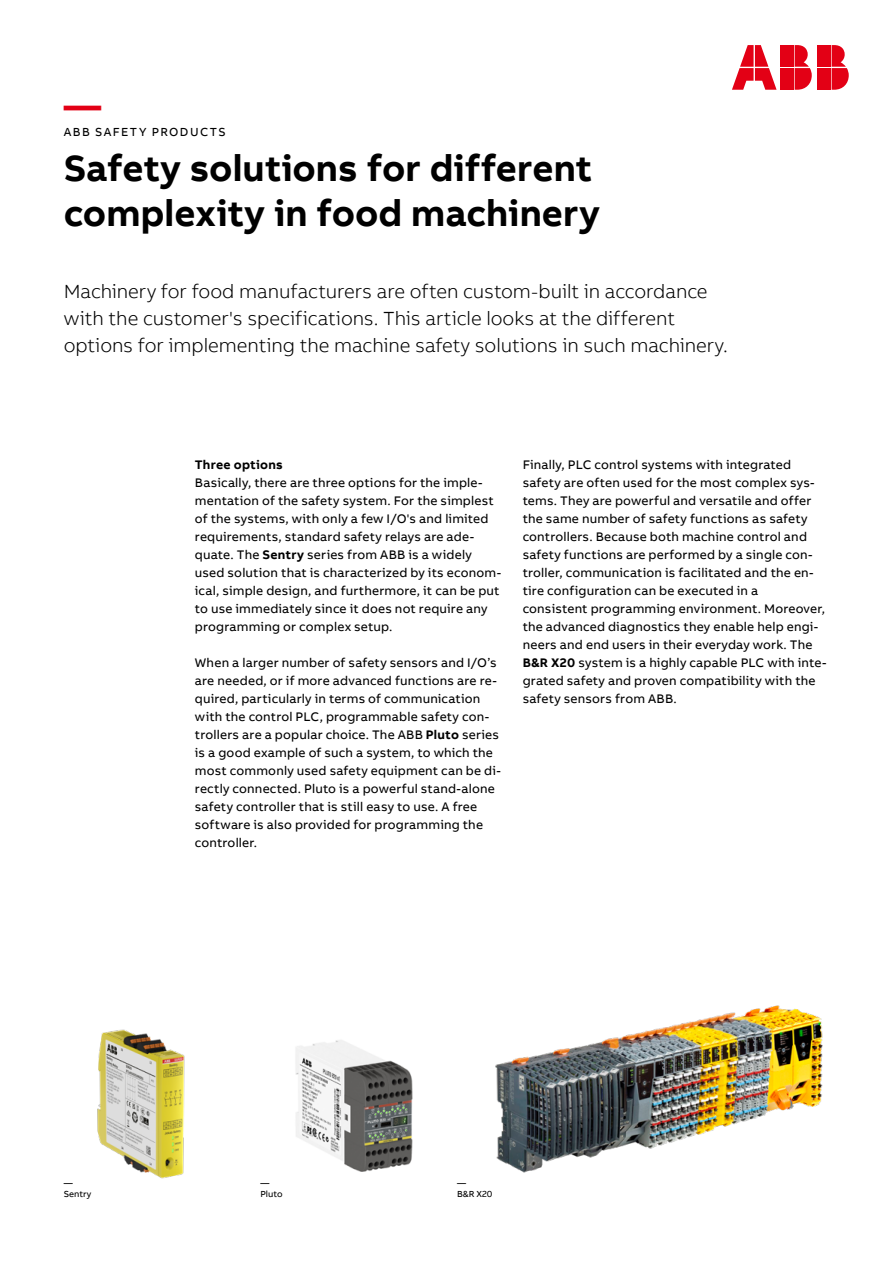
<style>
.page{position:relative;width:893px;height:1263px;background:#fff}
.page>*{position:absolute;margin:0;border:0;box-sizing:border-box;transform-origin:0 0}
.t1{font:700 37.5px/45px "AB Bvoice";color:#000}
.t2{font:700 37.5px "AB Bvoice";color:#e30015}
.t3{font:300 19.5px/27px "AB Bvoice";letter-spacing:-.005em;color:#000}
.t4{font:12.75px/18px "AB Bvoice";letter-spacing:.015em;color:#000}
.t5{font:700 12.75px "AB Bvoice";letter-spacing:.02em;color:#000}
.t6{font:12px "AB Bvoice";letter-spacing:.12em;color:#000}
.t7{font:9px/10.8px "AB Bvoice";color:#000}
.s1{font-weight:700}
</style>
<div class="page">
<img style="left:97px;top:1029px;width:88px;height:150px">
<img style="left:296px;top:1040px;width:117px;height:132px">
<img style="left:495px;top:1005px;width:328px;height:168px">
<div style="left:817px;top:45px;width:13px;height:22px;background:#e30015"></div>
<div style="left:817px;top:68px;width:13px;height:22px;background:#e30015"></div>
<svg style="left:832px;top:45px;width:17px;height:45px"></svg>
<svg style="left:732px;top:45px;width:45px;height:45px"></svg>
<div style="left:780px;top:45px;width:13px;height:22px;background:#e30015"></div>
<div style="left:780px;top:68px;width:13px;height:22px;background:#e30015"></div>
<svg style="left:795px;top:45px;width:17px;height:45px"></svg>
<h1 class="t2" style="left:64px;top:81px;width:39px">—</h1>
<p class="t6" style="left:64px;top:124px;width:163px">ABB SAFETY PRODUCTS</p>
<h1 class="t1" style="left:64px;top:146px;width:538px">Safety solutions for different complexity in food machinery</h1>
<h2 class="t3" style="left:64px;top:278px;width:666px">Machinery for food manufacturers are often custom-built in accordance with the customer's specifications. This article looks at the different options for implementing the machine safety solutions in such machinery.</h2>
<p class="t5" style="left:195px;top:456px;width:89px">Three options</p>
<p class="t4" style="left:195px;top:474px;width:308px">Basically, there are three options for the imple&shy;mentation of the safety system. For the simplest of the systems, with only a few I/O's and limited requirements, standard safety relays are ade&shy;quate. The <span class="s1">Sentry</span> series from ABB is a widely used solution that is characterized by its econom&shy;ical, simple design, and furthermore, it can be put to use immediately since it does not require any programming or complex setup.</p>
<p class="t4" style="left:195px;top:654px;width:307px">When a larger number of safety sensors and I/O’s are needed, or if more advanced functions are re&shy;quired, particularly in terms of communication with the control PLC, programmable safety con&shy;trollers are a popular choice. The ABB <span class="s1">Pluto</span> series is a good example of such a system, to which the most commonly used safety equipment can be di&shy;rectly connected. Pluto is a powerful stand-alone safety controller that is still easy to use. A free software is also provided for programming the controller.</p>
<p class="t4" style="left:523px;top:456px;width:305px">Finally, PLC control systems with integrated safety are often used for the most complex sys&shy;tems. They are powerful and versatile and offer the same number of safety functions as safety controllers. Because both machine control and safety functions are performed by a single con&shy;troller, communication is facilitated and the en&shy;tire configuration can be executed in a<br>consistent programming environment. Moreover, the advanced diagnostics they enable help engi&shy;neers and end users in their everyday work. The <span class="s1">B&amp;R X20</span> system is a highly capable PLC with inte&shy;grated safety and proven compatibility with the safety sensors from ABB.</p>
<p class="t7" style="left:64px;top:1178px;width:29px">—<br>Sentry</p>
<p class="t7" style="left:260px;top:1178px;width:24px">—<br>Pluto</p>
<p class="t7" style="left:457px;top:1178px;width:37px">—<br>B&amp;R X20</p>
</div>
